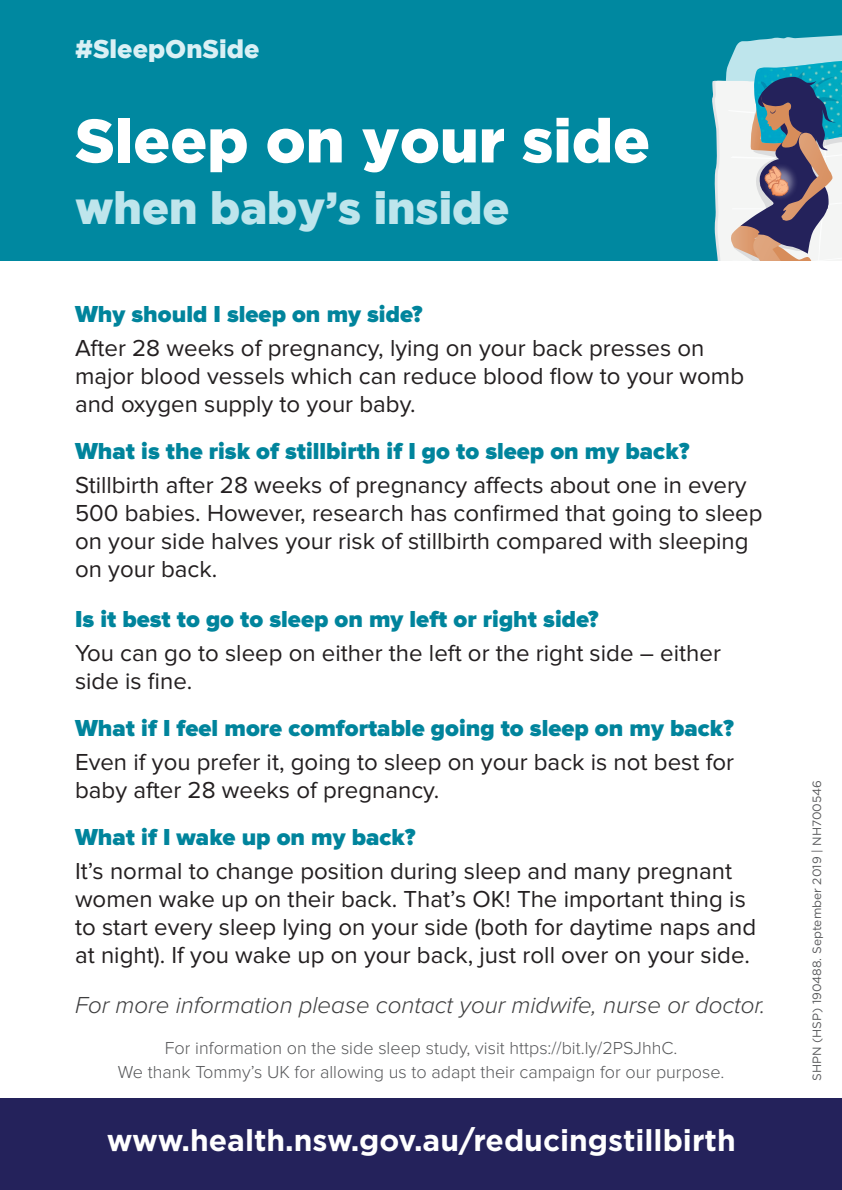
<style>
.page{position:relative;width:842px;height:1190px;background:#fff}
.page>*{position:absolute;margin:0;border:0;box-sizing:border-box;transform-origin:0 0}
.t1{font:900 61.2px "Gotham";color:#fff}
.t2{font:900 44.8px "Gotham";color:#bee5ec}
.t3{font:700 30px "Gotham";color:#fff}
.t4{font:900 25.4px "Gotham";color:#daf0f5}
.t5{font:24px/28px "Proxima Nova";color:#231f20}
.t6{font:900 24px "Proxima Nova";color:#00849c}
.t7{font:italic 300 24px "Proxima Nova";color:#3e3e3f}
.t8{font:300 18px/24px "Proxima Nova";color:#57585a;text-align:center}
.t9{font:12px "Gotham";color:#57585a}
</style>
<div class="page">
<div style="left:0;top:0;width:841px;height:262px;background:#0088a0"></div>
<svg style="left:713px;top:35px;width:128px;height:227px;background:#92a5b1"></svg>
<div style="left:0;top:1098px;width:841px;height:91px;background:#24225b"></div>
<p class="t4" style="left:75px;top:34px;width:186px">#SleepOnSide</p>
<h1 class="t1" style="left:75px;top:105px;width:576px">Sleep on your side</h1>
<h2 class="t2" style="left:75px;top:182px;width:436px">when baby’s inside</h2>
<p class="t6" style="left:75px;top:303px;width:349px">Why should I sleep on my side?</p>
<p class="t5" style="left:75px;top:335px;width:670px">After 28 weeks of pregnancy, lying on your back presses on major blood vessels which can reduce blood flow to your womb and oxygen supply to your baby.</p>
<p class="t6" style="left:75px;top:439px;width:615px">What is the risk of stillbirth if I go to sleep on my back?</p>
<p class="t5" style="left:75px;top:471px;width:688px">Stillbirth after 28 weeks of pregnancy affects about one in every 500 babies. However, research has confirmed that going to sleep on your side halves your risk of stillbirth compared with sleeping on your back.</p>
<p class="t6" style="left:75px;top:608px;width:525px">Is it best to go to sleep on my left or right side?</p>
<p class="t5" style="left:75px;top:640px;width:647px">You can go to sleep on either the left or the right side – either side is fine.</p>
<p class="t6" style="left:75px;top:717px;width:660px">What if I feel more comfortable going to sleep on my back?</p>
<p class="t5" style="left:75px;top:749px;width:660px">Even if you prefer it, going to sleep on your back is not best for baby after 28 weeks of pregnancy.</p>
<p class="t6" style="left:75px;top:825px;width:342px">What if I wake up on my back?</p>
<p class="t5" style="left:75px;top:857px;width:682px">It’s normal to change position during sleep and many pregnant women wake up on their back. That’s OK! The important thing is to start every sleep lying on your side (both for daytime naps and at night). If you wake up on your back, just roll over on your side.</p>
<p class="t7" style="left:75px;top:994px;width:691px">For more information please contact your midwife, nurse or doctor.</p>
<p class="t8" style="left:118px;top:1036px;width:607px">For information on the side sleep study, visit https://bit.ly/2PSJhhC.<br>We thank Tommy’s UK for allowing us to adapt their campaign for our purpose.</p>
<p class="t3" style="left:107px;top:1120px;width:630px">www.health.nsw.gov.au/reducingstillbirth</p>
<p class="t9" style="left:808px;top:1081px;width:302px;rotate:-90deg">SHPN (HSP) 190488. September 2019 | NH700546</p>
</div>
